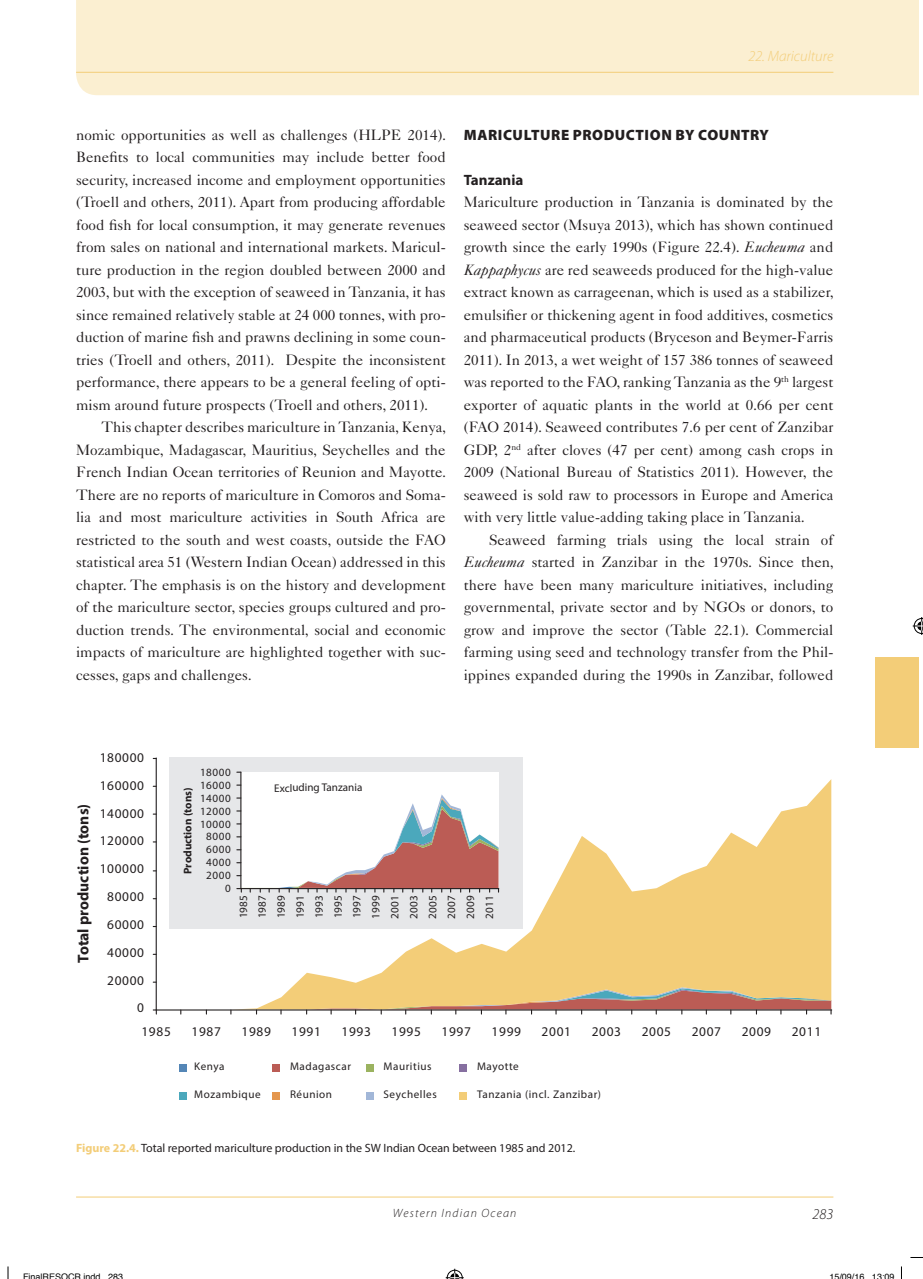
<style>
.page{position:relative;width:923px;height:1279px;background:#fff}
.page>*{position:absolute;margin:0;border:0;box-sizing:border-box;transform-origin:0 0}
.t1{font:700 15.6px "Myriad Pro";color:#231f20}
.t2{font:15px/22.5px "Caslon 540 LT Std";color:#231f20;text-align:justify}
.t3{font:900 15px "Myriad Pro";letter-spacing:.04em;color:#231f20}
.t4{font:italic 300 15px "Myriad Pro";color:#f3cd78}
.t5{font:700 15px "Myriad Pro";color:#231f20}
.t6{font:italic 300 15px "Myriad Pro";color:#231f20}
.t7{font:13.35px/27.8px "Myriad Pro";letter-spacing:.05em;color:#231f20;text-align:right}
.t8{font:12px "Myriad Pro";color:#231f20}
.t9{font:italic 300 12px "Myriad Pro";letter-spacing:.1em;color:#231f20}
.t10{font:11.1px/18.9px "Myriad Pro";letter-spacing:.05em;color:#231f20;text-align:justify}
.t11{font:11.1px "Myriad Pro";letter-spacing:-.005em;color:#231f20}
.t12{font:700 11.1px "Myriad Pro";color:#231f20}
.t13{font:9px "Helvetica";color:#000}
.s1{font-style:italic}
.s2{font-weight:700;color:#f3cd78}
</style>
<div class="page">
<div style="left:76px;top:0;width:842px;height:95px;background:#fbefd1"></div>
<hr style="left:76px;top:72px;width:757px;height:1px;background:#f3cd78">
<div style="left:875px;top:657px;width:43px;height:90px;background:#f3cd78"></div>
<hr style="left:76px;top:1197px;width:757px;height:1px;background:#f3cd78">
<svg style="left:298px;top:779px;width:533px;height:202px;fill:#f3cd78"></svg>
<hr style="left:156px;top:758px;width:1px;height:252px;background:#231f20">
<svg style="left:153px;top:981px;width:678px;height:33px"></svg>
<div style="left:169px;top:758px;width:353px;height:171px;background:#e6e7e9"></div>
<div style="left:241px;top:772px;width:257px;height:117px;background:#fff"></div>
<hr style="left:240px;top:772px;width:1px;height:117px;background:#231f20">
<svg style="left:237px;top:794px;width:262px;height:98px"></svg>
<div style="left:179px;top:1064px;width:8px;height:7px;background:#5486b6"></div>
<div style="left:273px;top:1064px;width:7px;height:7px;background:#bb5c55"></div>
<div style="left:366px;top:1064px;width:7px;height:7px;background:#9bb360"></div>
<div style="left:459px;top:1064px;width:7px;height:7px;background:#866fa0"></div>
<div style="left:179px;top:1092px;width:8px;height:7px;background:#4ba8bc"></div>
<div style="left:273px;top:1092px;width:7px;height:7px;background:#e4964d"></div>
<div style="left:366px;top:1092px;width:7px;height:7px;background:#a2b7d8"></div>
<div style="left:459px;top:1092px;width:7px;height:7px;background:#f3cd78"></div>
<svg style="left:910px;top:1257px;width:12px;height:1px"></svg>
<svg style="left:7px;top:1266px;width:2px;height:13px"></svg>
<svg style="left:901px;top:1266px;width:1px;height:13px"></svg>
<svg style="left:445px;top:1269px;width:18px;height:10px"></svg>
<svg style="left:912px;top:617px;width:10px;height:18px"></svg>
<p class="t4" style="left:748px;top:47px;width:86px">22. Mariculture</p>
<p class="t2" style="left:76px;top:123px;width:372px">nomic opportunities as well as challenges (HLPE 2014).<br>Benefits to local communities may include better food security, increased income and employment opportunities (Troell and others, 2011). Apart from producing affordable food fish for local consumption, it may generate revenues from sales on national and international markets. Maricul&shy;ture production in the region doubled between 2000 and 2003, but with the exception of seaweed in Tanzania, it has since remained relatively stable at 24 000 tonnes, with pro&shy;duction of marine fish and prawns declining in some coun&shy;tries (Troell and others, 2011). Despite the inconsistent performance, there appears to be a general feeling of opti&shy;mism around future prospects (Troell and others, 2011).</p>
<p class="t2" style="left:76px;top:416px;width:372px;text-indent:26px">This chapter describes mariculture in Tanzania, Kenya, Mozambique, Madagascar, Mauritius, Seychelles and the French Indian Ocean territories of Reunion and Mayotte.<br>There are no reports of mariculture in Comoros and Soma&shy;lia and most mariculture activities in South Africa are restricted to the south and west coasts, outside the FAO statistical area 51 (Western Indian Ocean) addressed in this chapter. The emphasis is on the history and development of the mariculture sector, species groups cultured and pro&shy;duction trends. The environmental, social and economic impacts of mariculture are highlighted together with suc&shy;cesses, gaps and challenges.</p>
<p class="t3" style="left:464px;top:125px;width:59px">MARICULTURE</p>
<p class="t3" style="left:573px;top:125px;width:157px">PRODUCTION BY COUNTRY</p>
<p class="t5" style="left:463px;top:170px;width:61px">Tanzania</p>
<p class="t2" style="left:463px;top:191px;width:371px">Mariculture production in Tanzania is dominated by the seaweed sector (Msuya 2013), which has shown continued growth since the early 1990s (Figure 22.4). <span class="s1">Eucheuma</span> and <span class="s1">Kappaphycus</span> are red seaweeds produced for the high-value extract known as carrageenan, which is used as a stabilizer, emulsifier or thickening agent in food additives, cosmetics and pharmaceutical products (Bryceson and Beymer-Farris 2011). In 2013, a wet weight of 157 386 tonnes of seaweed was reported to the FAO, ranking Tanzania as the 9<sup>th</sup> largest exporter of aquatic plants in the world at 0.66 per cent (FAO 2014). Seaweed contributes 7.6 per cent of Zanzibar GDP, 2<sup>nd</sup> after cloves (47 per cent) among cash crops in 2009 (National Bureau of Statistics 2011). However, the seaweed is sold raw to processors in Europe and America with very little value-adding taking place in Tanzania.</p>
<p class="t2" style="left:463px;top:528px;width:372px;text-indent:26px">Seaweed farming trials using the local strain of <span class="s1">Eucheuma</span> started in Zanzibar in the 1970s. Since then, there have been many mariculture initiatives, including governmental, private sector and by NGOs or donors, to grow and improve the sector (Table 22.1). Commercial farming using seed and technology transfer from the Phil&shy;ippines expanded during the 1990s in Zanzibar, followed</p>
<p class="t1" style="left:73px;top:963px;width:160px;rotate:-90deg">Total production (tons)</p>
<p class="t7" style="left:100px;top:743px;width:46px">180000<br>160000<br>140000<br>120000<br>100000<br>80000<br>60000<br>40000<br>20000<br>0</p>
<p class="t7" style="left:141px;top:1017px;width:31px">1985</p>
<p class="t7" style="left:191px;top:1017px;width:31px">1987</p>
<p class="t7" style="left:241px;top:1017px;width:31px">1989</p>
<p class="t7" style="left:291px;top:1017px;width:31px">1991</p>
<p class="t7" style="left:341px;top:1017px;width:31px">1993</p>
<p class="t7" style="left:391px;top:1017px;width:31px">1995</p>
<p class="t7" style="left:441px;top:1017px;width:31px">1997</p>
<p class="t7" style="left:491px;top:1017px;width:31px">1999</p>
<p class="t7" style="left:541px;top:1017px;width:31px">2001</p>
<p class="t7" style="left:591px;top:1017px;width:31px">2003</p>
<p class="t7" style="left:641px;top:1017px;width:31px">2005</p>
<p class="t7" style="left:691px;top:1017px;width:31px">2007</p>
<p class="t7" style="left:741px;top:1017px;width:31px">2009</p>
<p class="t7" style="left:791px;top:1017px;width:31px">2011</p>
<p class="t10" style="left:200px;top:766px;width:32px;line-height:12.8px;text-align:right">18000<br>16000<br>14000<br>12000<br>10000<br>8000<br>6000<br>4000<br>2000<br>0</p>
<p class="t11" style="left:274px;top:781px;width:90px">Excluding Tanzania</p>
<p class="t12" style="left:180px;top:874px;width:88px;rotate:-90deg">Production (tons)</p>
<p class="t10" style="left:234px;top:918px;width:25px;rotate:-90deg">1985<br>1987<br>1989<br>1991<br>1993<br>1995<br>1997<br>1999<br>2001<br>2003<br>2005<br>2007<br>2009<br>2011</p>
<p class="t10" style="left:194px;top:1057px;width:32px">Kenya</p>
<p class="t10" style="left:194px;top:1085px;width:68px">Mozambique</p>
<p class="t10" style="left:290px;top:1057px;width:63px">Madagascar</p>
<p class="t10" style="left:290px;top:1085px;width:44px">Réunion</p>
<p class="t10" style="left:383px;top:1057px;width:50px">Mauritius</p>
<p class="t10" style="left:383px;top:1085px;width:55px">Seychelles</p>
<p class="t10" style="left:477px;top:1057px;width:43px">Mayotte</p>
<p class="t10" style="left:477px;top:1085px;width:125px">Tanzania (incl. Zanzibar)</p>
<p class="t8" style="left:76px;top:1141px;width:500px"><span class="s2">Figure 22.4.</span> Total reported mariculture production in the SW Indian Ocean between 1985 and 2012.</p>
<p class="t9" style="left:393px;top:1206px;width:125px">Western Indian Ocean</p>
<p class="t6" style="left:812px;top:1205px;width:22px">283</p>
<p class="t13" style="left:23px;top:1270px;width:102px">FinalRESOCR indd 283</p>
<p class="t13" style="left:829px;top:1270px;width:67px">15/09/16 13:09</p>
</div>
